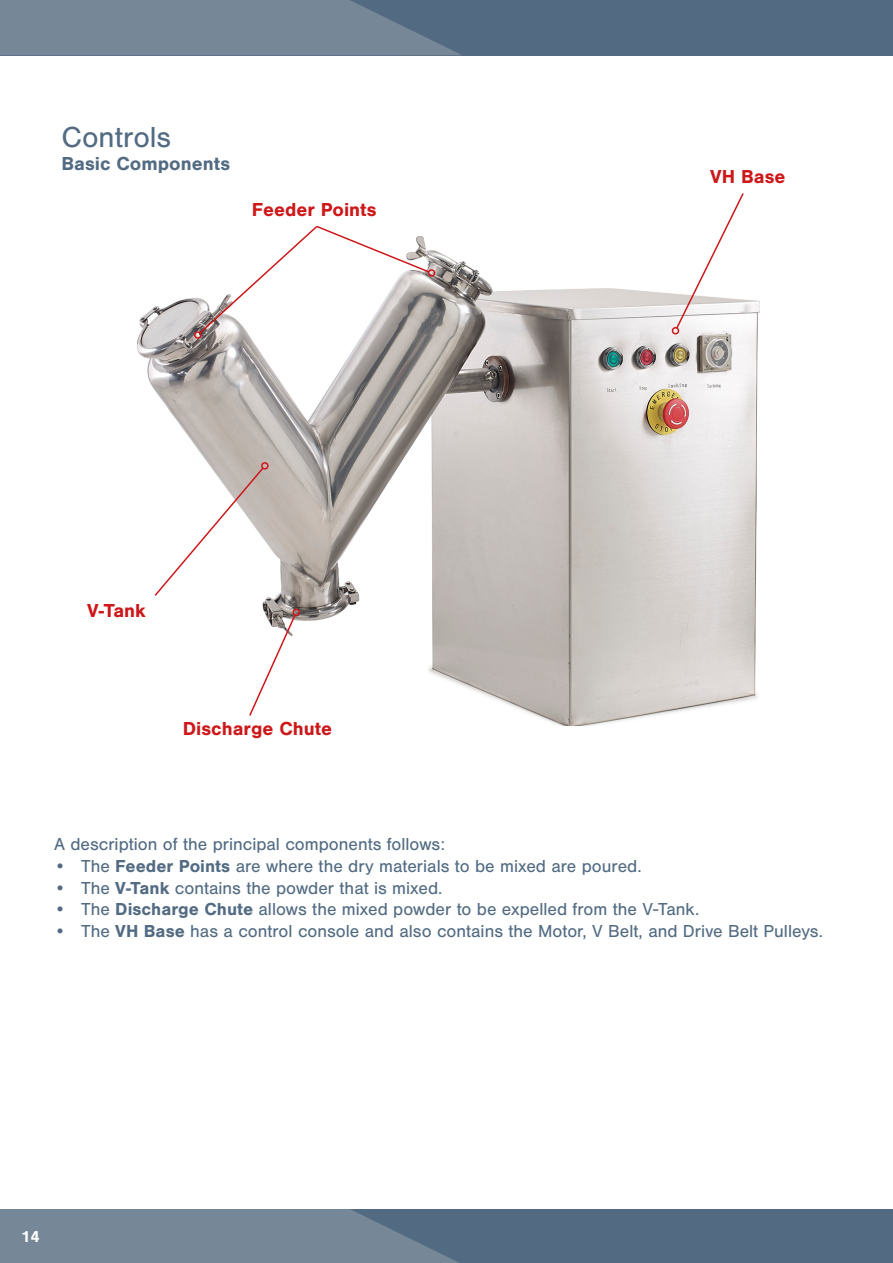
<style>
.page{position:relative;width:893px;height:1263px;background:#fff}
.page>*{position:absolute;margin:0;border:0;box-sizing:border-box;transform-origin:0 0}
.t1{font:30px "Nimbus San";color:#526b83}
.t2{font:700 19.5px "Nimbus San";color:#cd1719}
.t3{font:700 19.5px "Nimbus San";color:#526b83}
.t4{font:18px "Nimbus San";color:#526b83}
.t5{font:700 16.5px "Nimbus San";color:#fff}
.s1{font-weight:700}
</style>
<div class="page">
<div style="left:0;top:0;width:893px;height:55px;background:#526b83"></div>
<svg style="left:0;top:0;width:461px;height:55px;background:#718394"></svg>
<div style="left:0;top:1209px;width:893px;height:54px;background:#526b83"></div>
<svg style="left:0;top:1209px;width:459px;height:54px;background:#718394"></svg>
<img style="left:137px;top:250px;width:623px;height:475px">
<div style="left:194px;top:331px;width:8px;height:8px;border:2px solid #cd1719;border-radius:50%"></div>
<svg style="left:198px;top:225px;width:233px;height:110px"></svg>
<div style="left:428px;top:269px;width:7px;height:8px;border:2px solid #cd1719;border-radius:50%"></div>
<svg style="left:248px;top:613px;width:49px;height:104px"></svg>
<div style="left:292px;top:609px;width:8px;height:7px;border:2px solid #cd1719;border-radius:50%"></div>
<svg style="left:153px;top:466px;width:112px;height:131px"></svg>
<div style="left:261px;top:462px;width:8px;height:8px;border:2px solid #cd1719;border-radius:50%"></div>
<svg style="left:675px;top:193px;width:70px;height:137px"></svg>
<div style="left:672px;top:327px;width:7px;height:7px;border:2px solid #cd1719;border-radius:50%"></div>
<h1 class="t1" style="left:61px;top:120px;width:111px">Controls</h1>
<p class="t3" style="left:61px;top:152px;width:170px">Basic Components</p>
<p class="t2" style="left:252px;top:199px;width:126px">Feeder Points</p>
<p class="t2" style="left:710px;top:166px;width:77px">VH Base</p>
<p class="t2" style="left:87px;top:599px;width:60px">V-Tank</p>
<p class="t2" style="left:183px;top:717px;width:151px">Discharge Chute</p>
<p class="t4" style="left:54px;top:835px;width:393px">A description of the principal components follows:</p>
<p class="t4" style="left:54px;top:856px;width:589px">• The <span class="s1">Feeder Points</span> are where the dry materials to be mixed are poured.</p>
<p class="t4" style="left:54px;top:878px;width:390px">• The <span class="s1">V-Tank</span> contains the powder that is mixed.</p>
<p class="t4" style="left:54px;top:899px;width:647px">• The <span class="s1">Discharge Chute</span> allows the mixed powder to be expelled from the V-Tank.</p>
<p class="t4" style="left:54px;top:921px;width:771px">• The <span class="s1">VH Base</span> has a control console and also contains the Motor, V Belt, and Drive Belt Pulleys.</p>
<p class="t5" style="left:21px;top:1227px;width:20px">14</p>
</div>
